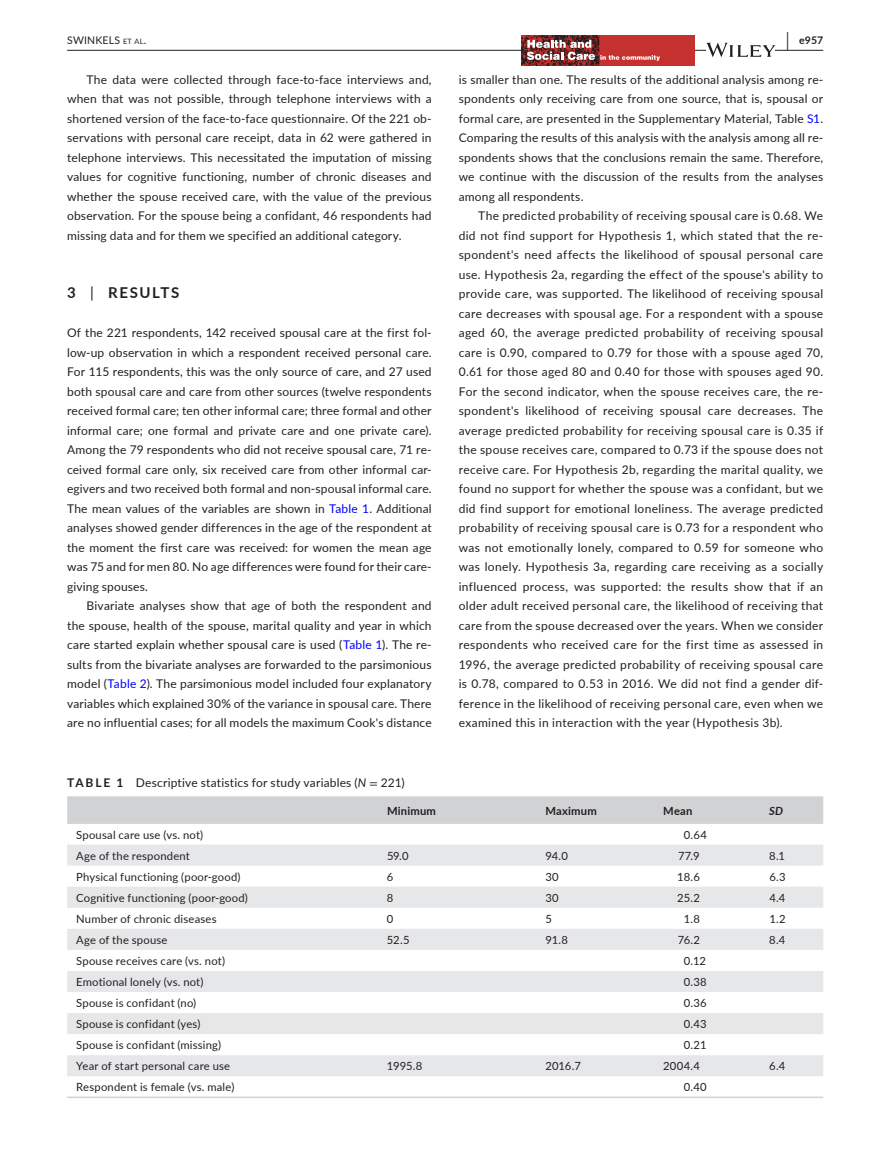
<style>
.page{position:relative;width:893px;height:1174px;background:#fff}
.page>*{position:absolute;margin:0;border:0;box-sizing:border-box;transform-origin:0 0}
.t1{font:700 19.5px "Lato";color:#231f20;scale:.48 1}
.t2{font:700 15px "Lato";letter-spacing:.105em;color:#231f20}
.t3{font:12px/19.5px "Lato";letter-spacing:.015em;color:#231f20;text-align:justify}
.t4{font:11.25px "Lato";letter-spacing:.015em;color:#231f20}
.t5{font:700 11.25px "Lato";letter-spacing:.02em;color:#231f20}
.t6{font:italic 700 11.25px "Lato";color:#231f20}
.t7{font:10.5px "Lato";letter-spacing:.02em;color:#231f20}
.t8{font:700 10.5px "Lato";color:#231f20}
.s1{font-size:7.35px}
.s2{color:#00f}
.s3{font-weight:400}
.s4{font-weight:700}
.s5{font-style:italic}
.s6{font-family:"STIX"}
</style>
<div class="page">
<hr style="left:67px;top:50px;width:756px;height:1px;background:#231f20">
<img style="left:522px;top:35px;width:172px;height:30px">
<svg style="left:527px;top:40px;width:133px;height:21px;background:#b45e5d"></svg>
<svg style="left:706px;top:43px;width:69px;height:14px"></svg>
<div style="left:67px;top:796px;width:756px;height:28px;background:#d1d2d4"></div>
<svg style="left:67px;top:844px;width:756px;height:232px;fill:#e6e7e9"></svg>
<hr style="left:67px;top:1096px;width:311px;height:2px;background:#d1d2d4">
<hr style="left:378px;top:1096px;width:158px;height:2px;background:#d1d2d4">
<hr style="left:536px;top:1096px;width:118px;height:2px;background:#d1d2d4">
<hr style="left:654px;top:1096px;width:106px;height:2px;background:#d1d2d4">
<hr style="left:760px;top:1096px;width:63px;height:2px;background:#d1d2d4">
<h1 class="t1" style="left:786px;top:25px;width:7px">|</h1>
<p class="t7" style="left:67px;top:33px;width:81px">SWINKELS <span class="s1">et al</span>.</p>
<p class="t8" style="left:799px;top:33px;width:26px">e957</p>
<p class="t3" style="left:67px;top:69px;width:366px;text-indent:20px">The data were collected through face-to-face interviews and, when that was not possible, through telephone interviews with a shortened version of the face-to-face questionnaire. Of the 221 ob&shy;servations with personal care receipt, data in 62 were gathered in telephone interviews. This necessitated the imputation of missing values for cognitive functioning, number of chronic diseases and whether the spouse received care, with the value of the previous observation. For the spouse being a confidant, 46 respondents had missing data and for them we specified an additional category.</p>
<p class="t3" style="left:459px;top:69px;width:366px">is smaller than one. The results of the additional analysis among re&shy;spondents only receiving care from one source, that is, spousal or formal care, are presented in the Supplementary Material, Table <span class="s2">S1</span>.<br>Comparing the results of this analysis with the analysis among all re&shy;spondents shows that the conclusions remain the same. Therefore, we continue with the discussion of the results from the analyses among all respondents.</p>
<p class="t3" style="left:459px;top:206px;width:366px;text-indent:20px">The predicted probability of receiving spousal care is 0.68. We did not find support for Hypothesis 1, which stated that the re&shy;spondent's need affects the likelihood of spousal personal care use. Hypothesis 2a, regarding the effect of the spouse's ability to provide care, was supported. The likelihood of receiving spousal care decreases with spousal age. For a respondent with a spouse aged 60, the average predicted probability of receiving spousal care is 0.90, compared to 0.79 for those with a spouse aged 70, 0.61 for those aged 80 and 0.40 for those with spouses aged 90.<br>For the second indicator, when the spouse receives care, the re&shy;spondent's likelihood of receiving spousal care decreases. The average predicted probability for receiving spousal care is 0.35 if the spouse receives care, compared to 0.73 if the spouse does not receive care. For Hypothesis 2b, regarding the marital quality, we found no support for whether the spouse was a confidant, but we did find support for emotional loneliness. The average predicted probability of receiving spousal care is 0.73 for a respondent who was not emotionally lonely, compared to 0.59 for someone who was lonely. Hypothesis 3a, regarding care receiving as a socially influenced process, was supported: the results show that if an older adult received personal care, the likelihood of receiving that care from the spouse decreased over the years. When we consider respondents who received care for the first time as assessed in 1996, the average predicted probability of receiving spousal care is 0.78, compared to 0.53 in 2016. We did not find a gender dif&shy;ference in the likelihood of receiving personal care, even when we examined this in interaction with the year (Hypothesis 3b).</p>
<p class="t2" style="left:67px;top:282px;width:114px">3 <span class="s3">|</span> RESULTS</p>
<p class="t3" style="left:67px;top:323px;width:366px">Of the 221 respondents, 142 received spousal care at the first fol&shy;low-up observation in which a respondent received personal care.<br>For 115 respondents, this was the only source of care, and 27 used both spousal care and care from other sources (twelve respondents received formal care; ten other informal care; three formal and other informal care; one formal and private care and one private care).<br>Among the 79 respondents who did not receive spousal care, 71 re&shy;ceived formal care only, six received care from other informal car&shy;egivers and two received both formal and non-spousal informal care.<br>The mean values of the variables are shown in <span class="s2">Table 1</span>. Additional analyses showed gender differences in the age of the respondent at the moment the first care was received: for women the mean age was 75 and for men 80. No age differences were found for their care&shy;giving spouses.</p>
<p class="t3" style="left:67px;top:596px;width:366px;text-indent:20px">Bivariate analyses show that age of both the respondent and the spouse, health of the spouse, marital quality and year in which care started explain whether spousal care is used (<span class="s2">Table 1</span>). The re&shy;sults from the bivariate analyses are forwarded to the parsimonious model (<span class="s2">Table 2</span>). The parsimonious model included four explanatory variables which explained 30% of the variance in spousal care. There are no influential cases; for all models the maximum Cook's distance</p>
<p class="t3" style="left:67px;top:772px;width:339px"><span class="s4">TABLE 1</span> Descriptive statistics for study variables (<span class="s5">N</span> <span class="s6">=</span> 221)</p>
<p class="t5" style="left:387px;top:802px;width:51px">Minimum</p>
<p class="t5" style="left:545px;top:802px;width:53px">Maximum</p>
<p class="t5" style="left:663px;top:802px;width:31px">Mean</p>
<p class="t6" style="left:769px;top:802px;width:15px">SD</p>
<p class="t4" style="left:76px;top:826px;width:129px">Spousal care use (vs. not)</p>
<p class="t4" style="left:684px;top:826px;width:25px">0.64</p>
<p class="t4" style="left:76px;top:847px;width:115px">Age of the respondent</p>
<p class="t4" style="left:387px;top:847px;width:23px">59.0</p>
<p class="t4" style="left:545px;top:847px;width:24px">94.0</p>
<p class="t4" style="left:678px;top:847px;width:23px">77.9</p>
<p class="t4" style="left:769px;top:847px;width:17px">8.1</p>
<p class="t4" style="left:76px;top:868px;width:166px">Physical functioning (poor-good)</p>
<p class="t4" style="left:387px;top:868px;width:8px">6</p>
<p class="t4" style="left:545px;top:868px;width:15px">30</p>
<p class="t4" style="left:677px;top:868px;width:24px">18.6</p>
<p class="t4" style="left:769px;top:868px;width:18px">6.3</p>
<p class="t4" style="left:76px;top:889px;width:173px">Cognitive functioning (poor-good)</p>
<p class="t4" style="left:387px;top:889px;width:8px">8</p>
<p class="t4" style="left:545px;top:889px;width:15px">30</p>
<p class="t4" style="left:677px;top:889px;width:24px">25.2</p>
<p class="t4" style="left:769px;top:889px;width:17px">4.4</p>
<p class="t4" style="left:76px;top:910px;width:142px">Number of chronic diseases</p>
<p class="t4" style="left:387px;top:910px;width:8px">0</p>
<p class="t4" style="left:545px;top:910px;width:8px">5</p>
<p class="t4" style="left:684px;top:910px;width:18px">1.8</p>
<p class="t4" style="left:769px;top:910px;width:18px">1.2</p>
<p class="t4" style="left:76px;top:931px;width:93px">Age of the spouse</p>
<p class="t4" style="left:387px;top:931px;width:24px">52.5</p>
<p class="t4" style="left:545px;top:931px;width:24px">91.8</p>
<p class="t4" style="left:678px;top:931px;width:24px">76.2</p>
<p class="t4" style="left:769px;top:931px;width:18px">8.4</p>
<p class="t4" style="left:76px;top:952px;width:150px">Spouse receives care (vs. not)</p>
<p class="t4" style="left:684px;top:952px;width:24px">0.12</p>
<p class="t4" style="left:76px;top:974px;width:129px">Emotional lonely (vs. not)</p>
<p class="t4" style="left:684px;top:974px;width:25px">0.38</p>
<p class="t4" style="left:76px;top:995px;width:122px">Spouse is confidant (no)</p>
<p class="t4" style="left:684px;top:995px;width:24px">0.36</p>
<p class="t4" style="left:76px;top:1016px;width:126px">Spouse is confidant (yes)</p>
<p class="t4" style="left:684px;top:1016px;width:24px">0.43</p>
<p class="t4" style="left:76px;top:1037px;width:147px">Spouse is confidant (missing)</p>
<p class="t4" style="left:684px;top:1037px;width:24px">0.21</p>
<p class="t4" style="left:76px;top:1058px;width:156px">Year of start personal care use</p>
<p class="t4" style="left:387px;top:1058px;width:37px">1995.8</p>
<p class="t4" style="left:545px;top:1058px;width:37px">2016.7</p>
<p class="t4" style="left:663px;top:1058px;width:38px">2004.4</p>
<p class="t4" style="left:769px;top:1058px;width:18px">6.4</p>
<p class="t4" style="left:76px;top:1079px;width:160px">Respondent is female (vs. male)</p>
<p class="t4" style="left:684px;top:1079px;width:24px">0.40</p>
</div>
